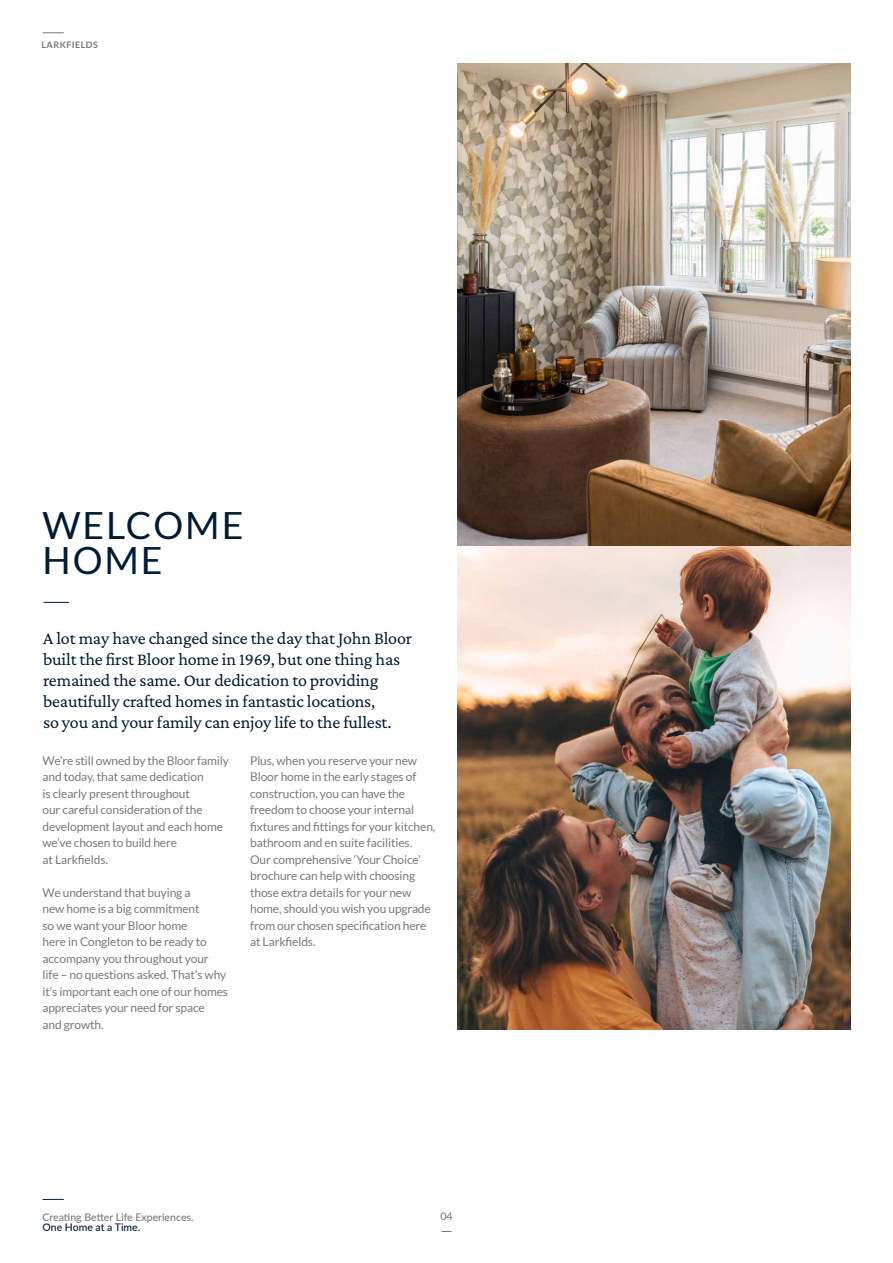
<style>
.page{position:relative;width:893px;height:1263px;background:#fff}
.page>*{position:absolute;margin:0;border:0;box-sizing:border-box;transform-origin:0 0}
.t1{font:37.5px/34.5px "Lato";letter-spacing:.05em;color:#001c35}
.t2{font:18px/21px "Crimson Pro";letter-spacing:-.01em;color:#001c35}
.t3{font:12px/16.5px "Lato";letter-spacing:-.01em;color:#76797b}
.t4{font:500 10.5px "Lato";color:#76797b}
.t5{font:500 10.5px "Lato";color:#001c35}
.t6{font:700 9px "Lato";letter-spacing:.05em;color:#76797b}
</style>
<div class="page">
<svg style="left:43px;top:33px;width:21px;height:1px"></svg>
<svg style="left:44px;top:602px;width:25px;height:1px"></svg>
<svg style="left:43px;top:1199px;width:21px;height:1px"></svg>
<img style="left:457px;top:64px;width:393px;height:965px">
<p class="t6" style="left:41px;top:40px;width:58px">LARKFIELDS</p>
<h1 class="t1" style="left:43px;top:508px;width:202px">WELCOME<br>HOME</h1>
<p class="t2" style="left:43px;top:628px;width:371px">A lot may have changed since the day that John Bloor built the first Bloor home in 1969, but one thing has remained the same. Our dedication to providing beautifully crafted homes in fantastic locations,<br>so you and your family can enjoy life to the fullest.</p>
<p class="t3" style="left:43px;top:752px;width:188px">We’re still owned by the Bloor family and today, that same dedication<br>is clearly present throughout<br>our careful consideration of the development layout and each home we’ve chosen to build here<br>at Larkfields.</p>
<p class="t3" style="left:43px;top:884px;width:187px">We understand that buying a<br>new home is a big commitment<br>so we want your Bloor home<br>here in Congleton to be ready to accompany you throughout your<br>life – no questions asked. That’s why it’s important each one of our homes appreciates your need for space<br>and growth.</p>
<p class="t3" style="left:250px;top:752px;width:187px">Plus, when you reserve your new<br>Bloor home in the early stages of construction, you can have the freedom to choose your internal fixtures and fittings for your kitchen, bathroom and en suite facilities.<br>Our comprehensive ‘Your Choice’ brochure can help with choosing those extra details for your new home, should you wish you upgrade from our chosen specification here at Larkfields.</p>
<p class="t4" style="left:43px;top:1209px;width:153px">Creating Better Life Experiences.</p>
<p class="t5" style="left:43px;top:1220px;width:99px">One Home at a Time.</p>
<p class="t4" style="left:440px;top:1209px;width:14px">04</p>
</div>
